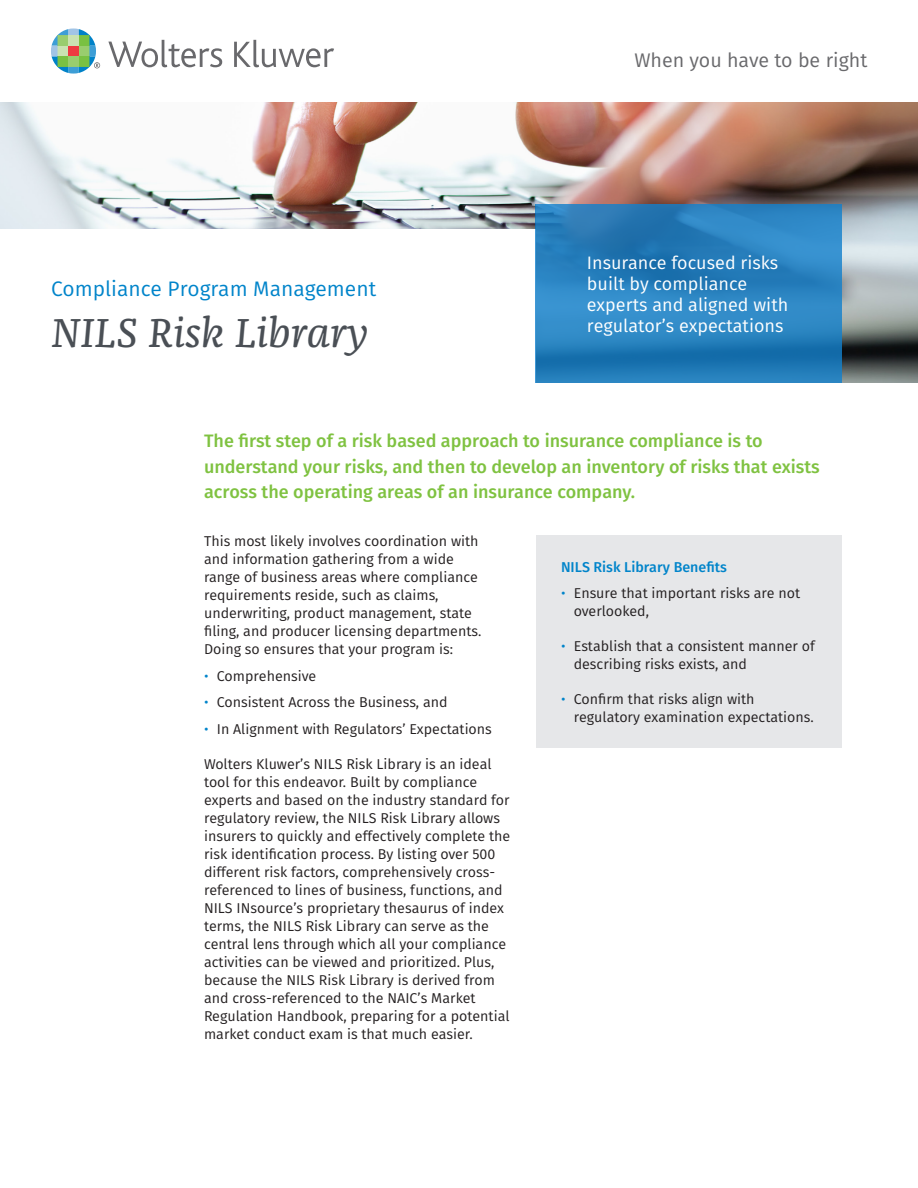
<style>
.page{position:relative;width:918px;height:1188px;background:#fff}
.page>*{position:absolute;margin:0;border:0;box-sizing:border-box;transform-origin:0 0}
.Headline{font:italic 42px "Franziska Pro";color:#4a4f55}
.Division_Name{font:21px "Fira Sans";color:#0084ca}
.t1{font:19.65px "Fira Sans";color:#69696c}
.Intro_Text{font:500 18px/25.5px "Fira Sans";color:#7fc241}
.Descriptive_Text{font:18px/21px "Fira Sans";color:#fff}
.Text{font:14.25px/18px "Fira Sans";color:#231f20}
.Subhead{font:500 14.25px "Fira Sans";color:#0084ca}
.s1{color:#0084ca}
</style>
<div class="page">
<svg style="left:108px;top:40px;width:114px;height:27px"></svg>
<svg style="left:234px;top:40px;width:100px;height:27px"></svg>
<svg style="left:51px;top:28px;width:49px;height:46px"></svg>
<img style="left:0;top:102px;width:918px;height:281px">
<div style="left:0;top:230px;width:536px;height:204px;background:#fff"></div>
<svg style="left:536px;top:204px;width:306px;height:179px;background:#2880bd"></svg>
<div style="left:536px;top:536px;width:305px;height:212px;background:#e6e7e9"></div>
<p class="Division_Name" style="left:51px;top:274px;width:327px">Compliance Program Management</p>
<p class="Headline" style="left:51px;top:307px;width:319px">NILS Risk Library</p>
<h3 class="t1" style="left:634px;top:46px;width:235px">When you have to be right</h3>
<p class="Descriptive_Text" style="left:587px;top:252px;width:203px">Insurance focused risks built by compliance experts and aligned with regulator’s expectations</p>
<p class="Intro_Text" style="left:204px;top:428px;width:617px">The first step of a risk based approach to insurance compliance is to understand your risks, and then to develop an inventory of risks that exists across the operating areas of an insurance company.</p>
<p class="Text" style="left:204px;top:532px;width:279px">This most likely involves coordination with and information gathering from a wide range of business areas where compliance requirements reside, such as claims, underwriting, product management, state filing, and producer licensing departments.<br>Doing so ensures that your program is:</p>
<p class="Text" style="left:204px;top:667px;width:114px"><span class="s1">•</span> Comprehensive</p>
<p class="Text" style="left:204px;top:693px;width:245px"><span class="s1">•</span> Consistent Across the Business, and</p>
<p class="Text" style="left:204px;top:720px;width:289px"><span class="s1">•</span> In Alignment with Regulators’ Expectations</p>
<p class="Text" style="left:204px;top:755px;width:308px">Wolters Kluwer’s NILS Risk Library is an ideal tool for this endeavor. Built by compliance experts and based on the industry standard for regulatory review, the NILS Risk Library allows insurers to quickly and effectively complete the risk identification process. By listing over 500 different risk factors, comprehensively cross&shy;referenced to lines of business, functions, and NILS INsource’s proprietary thesaurus of index terms, the NILS Risk Library can serve as the central lens through which all your compliance activities can be viewed and prioritized. Plus, because the NILS Risk Library is derived from and cross-referenced to the NAIC’s Market Regulation Handbook, preparing for a potential market conduct exam is that much easier.</p>
<p class="Subhead" style="left:561px;top:557px;width:167px">NILS Risk Library Benefits</p>
<p class="Text" style="left:574px;top:584px;width:228px;text-indent:-13px"><span class="s1">•</span> Ensure that important risks are not overlooked,</p>
<p class="Text" style="left:574px;top:637px;width:243px;text-indent:-13px"><span class="s1">•</span> Establish that a consistent manner of describing risks exists, and</p>
<p class="Text" style="left:574px;top:690px;width:241px;text-indent:-13px"><span class="s1">•</span> Confirm that risks align with regulatory examination expectations.</p>
</div>
